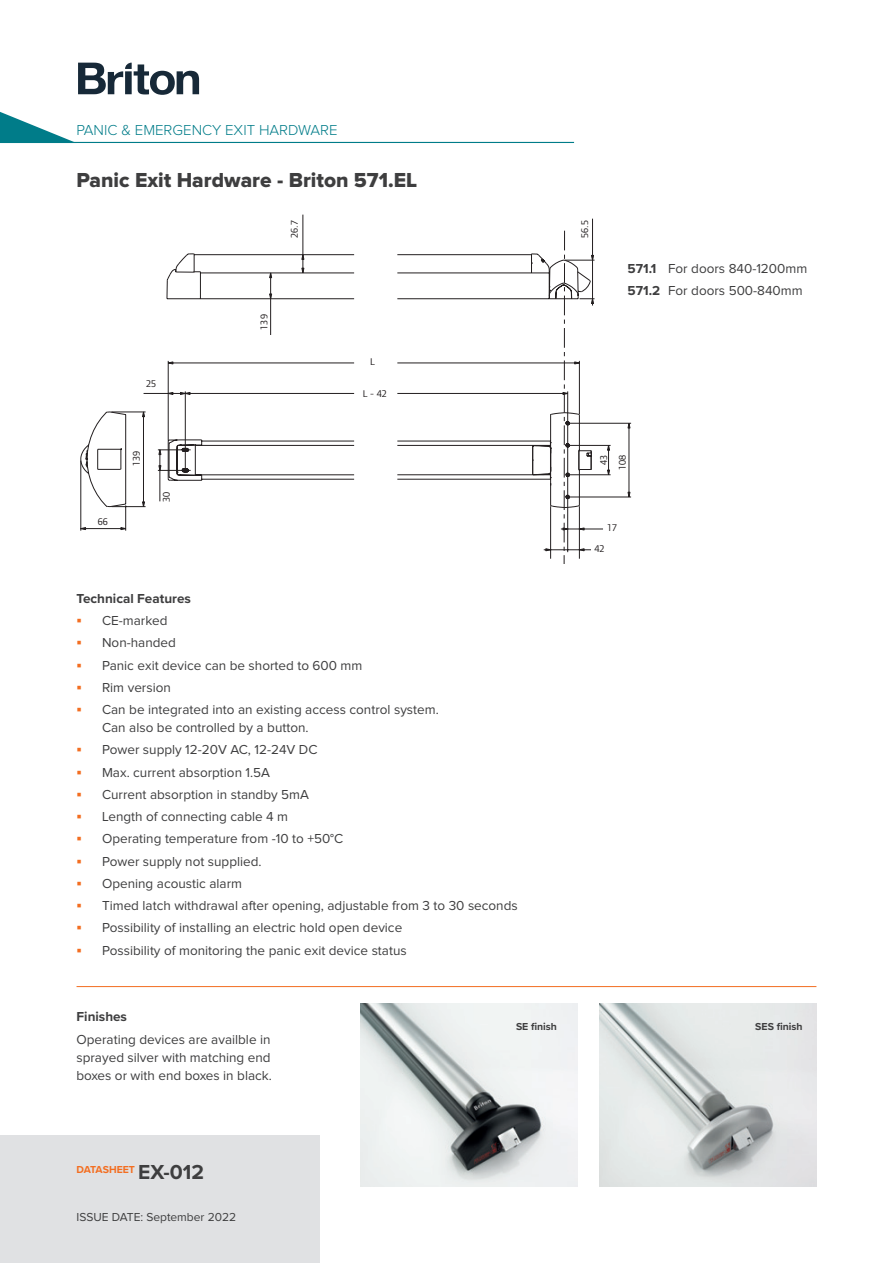
<style>
.page{position:relative;width:893px;height:1263px;background:#fff}
.page>*{position:absolute;margin:0;border:0;box-sizing:border-box;transform-origin:0 0}
.t1{font:21px "Proxima Nova Extrabld";color:#3e3e3f}
.t2{font:300 15px "Proxima Nova";color:#007c89}
.AllegionBody{font:13.5px/18px "Proxima Nova";color:#3e3e3f}
.Bulleted_body{font:700 13.5px "Proxima Nova";color:#3e3e3f}
.AllegionBody-2{font:700 13.5px "Proxima Nova";color:#3e3e3f}
.t3{font:12px "Proxima Nova";color:#3e3e3f}
.Captions{font:700 10.5px "Proxima Nova";color:#3e3e3f}
.t4{font:700 10.5px "Proxima Nova";letter-spacing:-.005em;color:#f36e21}
.t5{font:10.05px/18.6px "Foundry Form Sans";color:#231f20;text-align:center}
.s1{font-weight:700}
.s2{font-size:21px;color:#3e3e3f}
</style>
<div class="page">
<svg style="left:0;top:112px;width:77px;height:30px"></svg>
<hr style="left:0;top:142px;width:574px;height:1px;background:#007c89">
<div style="left:0;top:1135px;width:319px;height:128px;background:#e0e1e3"></div>
<svg style="left:78px;top:63px;width:121px;height:32px"></svg>
<hr style="left:77px;top:986px;width:739px;height:1px;background:#f36e21">
<svg style="left:85px;top:253px;width:478px;height:255px"></svg>
<svg style="left:563px;top:230px;width:67px;height:334px"></svg>
<img style="left:600px;top:1003px;width:216px;height:183px">
<img style="left:361px;top:1003px;width:216px;height:183px">
<p class="t2" style="left:77px;top:123px;width:263px">PANIC &amp; EMERGENCY EXIT HARDWARE</p>
<p class="t1" style="left:77px;top:170px;width:342px">Panic Exit Hardware - Briton 571.EL</p>
<p class="t5" style="left:146px;top:375px;width:12px">25</p>
<p class="t5" style="left:98px;top:512px;width:12px">66</p>
<p class="t5" style="left:127px;top:466px;width:17px;rotate:-90deg">139</p>
<p class="t5" style="left:157px;top:502px;width:12px;rotate:-90deg">30</p>
<p class="t5" style="left:285px;top:238px;width:19px;rotate:-90deg">26.7</p>
<p class="t5" style="left:255px;top:330px;width:17px;rotate:-90deg">139</p>
<p class="t5" style="left:370px;top:352px;width:6px">L</p>
<p class="t5" style="left:363px;top:384px;width:25px">L - 42</p>
<p class="Bulleted_body" style="left:77px;top:588px;width:116px">Technical Features</p>
<p class="AllegionBody" style="left:102px;top:612px;width:67px">CE-marked</p>
<p class="AllegionBody" style="left:102px;top:634px;width:75px">Non-handed</p>
<p class="AllegionBody" style="left:102px;top:657px;width:262px">Panic exit device can be shorted to 600 mm</p>
<p class="AllegionBody" style="left:102px;top:679px;width:70px">Rim version</p>
<p class="AllegionBody" style="left:102px;top:701px;width:338px">Can be integrated into an existing access control system.<br>Can also be controlled by a button.</p>
<p class="AllegionBody" style="left:102px;top:741px;width:217px">Power supply 12-20V AC, 12-24V DC</p>
<p class="AllegionBody" style="left:102px;top:764px;width:170px">Max. current absorption 1.5A</p>
<p class="AllegionBody" style="left:102px;top:786px;width:208px">Current absorption in standby 5mA</p>
<p class="AllegionBody" style="left:102px;top:808px;width:188px">Length of connecting cable 4 m</p>
<p class="AllegionBody" style="left:102px;top:830px;width:243px">Operating temperature from -10 to +50°C</p>
<p class="AllegionBody" style="left:102px;top:853px;width:161px">Power supply not supplied.</p>
<p class="AllegionBody" style="left:102px;top:875px;width:141px">Opening acoustic alarm</p>
<p class="AllegionBody" style="left:102px;top:897px;width:417px">Timed latch withdrawal after opening, adjustable from 3 to 30 seconds</p>
<p class="AllegionBody" style="left:102px;top:919px;width:302px">Possibility of installing an electric hold open device</p>
<p class="AllegionBody" style="left:102px;top:942px;width:306px">Possibility of monitoring the panic exit device status</p>
<p class="t5" style="left:575px;top:238px;width:19px;rotate:-90deg">56.5</p>
<p class="AllegionBody" style="left:628px;top:260px;width:181px"><span class="s1">571.1</span> For doors 840-1200mm</p>
<p class="AllegionBody" style="left:628px;top:282px;width:177px"><span class="s1">571.2</span> For doors 500-840mm</p>
<p class="t5" style="left:594px;top:470px;width:17px;rotate:-90deg">43<br>108</p>
<p class="t5" style="left:607px;top:518px;width:12px">17</p>
<p class="t5" style="left:594px;top:539px;width:12px">42</p>
<p class="AllegionBody-2" style="left:77px;top:1007px;width:52px">Finishes</p>
<p class="AllegionBody" style="left:77px;top:1030px;width:197px;text-align:justify">Operating devices are availble in sprayed silver with matching end boxes or with end boxes in black.</p>
<p class="t4" style="left:77px;top:1161px;width:129px">DATASHEET <span class="s2">EX-012</span></p>
<p class="t3" style="left:77px;top:1211px;width:161px">ISSUE DATE: September 2022</p>
<p class="Captions" style="left:516px;top:1018px;width:43px">SE finish</p>
<p class="Captions" style="left:755px;top:1018px;width:49px">SES finish</p>
</div>
